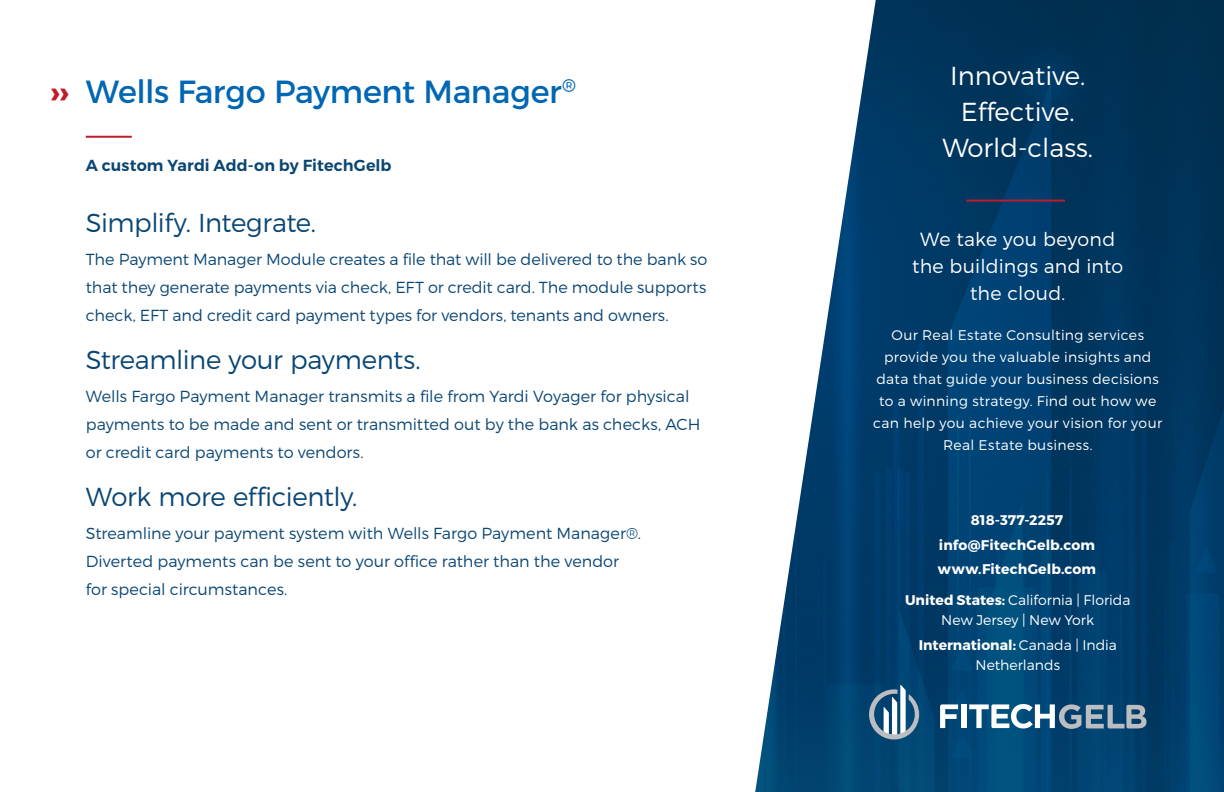
<style>
.page{position:relative;width:1224px;height:792px;background:#fff}
.page>*{position:absolute;margin:0;border:0;box-sizing:border-box;transform-origin:0 0}
.Headers{font:32px "Montserrat";letter-spacing:-.01em;color:#0166b3}
.t1{font:700 32px "Montserrat";color:#be1d2c}
.Subhead{font:300 26px "Montserrat";letter-spacing:-.015em;color:#0a4674}
.t2{font:300 26px/36px "Montserrat";color:#fff;text-align:center}
.t3{font:300 19px/27px "Montserrat";letter-spacing:.01em;color:#fff;text-align:center}
.Body{font:300 16px/28px "Montserrat";color:#0a4674}
.Body-2{font:600 16px "Montserrat";letter-spacing:.005em;color:#0a4674}
.t4{font:300 14px/22px "Montserrat";letter-spacing:.025em;color:#fff;text-align:center}
.t5{font:300 14px/20px "Montserrat";color:#fff;text-align:center}
.t6{font:700 14px/24.6px "Montserrat";letter-spacing:.01em;color:#fff;text-align:center}
.s1{font-weight:700}
</style>
<div class="page">
<img style="left:755px;top:0;width:469px;height:792px">
<hr style="left:967px;top:200px;width:98px;height:2px;background:#be1d2c">
<svg style="left:940px;top:704px;width:18px;height:24px"></svg>
<div style="left:961px;top:704px;width:5px;height:24px;background:#fff"></div>
<svg style="left:969px;top:704px;width:177px;height:25px"></svg>
<svg style="left:869px;top:685px;width:50px;height:55px"></svg>
<hr style="left:86px;top:136px;width:46px;height:2px;background:#be1d2c">
<p class="t1" style="left:50px;top:72px;width:20px">››</p>
<p class="Headers" style="left:86px;top:72px;width:492px">Wells Fargo Payment Manager<sup>®</sup></p>
<p class="Body-2" style="left:86px;top:156px;width:307px">A custom Yardi Add-on by FitechGelb</p>
<p class="Subhead" style="left:86px;top:207px;width:232px">Simplify. Integrate.</p>
<p class="Body" style="left:86px;top:245px;width:623px;text-align:justify">The Payment Manager Module creates a file that will be delivered to the bank so that they generate payments via check, EFT or credit card. The module supports check, EFT and credit card payment types for vendors, tenants and owners.</p>
<p class="Subhead" style="left:86px;top:344px;width:337px">Streamline your payments.</p>
<p class="Body" style="left:86px;top:382px;width:616px">Wells Fargo Payment Manager transmits a file from Yardi Voyager for physical payments to be made and sent or transmitted out by the bank as checks, ACH or credit card payments to vendors.</p>
<p class="Subhead" style="left:86px;top:481px;width:273px">Work more efficiently.</p>
<p class="Body" style="left:86px;top:519px;width:557px">Streamline your payment system with Wells Fargo Payment Manager®.<br>Diverted payments can be sent to your office rather than the vendor for special circumstances.</p>
<h2 class="t2" style="left:942px;top:57px;width:152px">Innovative.<br>Effective.<br>World-class.</h2>
<p class="t3" style="left:912px;top:225px;width:213px">We take you beyond the buildings and into the cloud.</p>
<p class="t4" style="left:873px;top:324px;width:290px">Our Real Estate Consulting services provide you the valuable insights and data that guide your business decisions to a winning strategy. Find out how we can help you achieve your vision for your Real Estate business.</p>
<p class="t6" style="left:938px;top:508px;width:160px">818-377-2257 info@FitechGelb.com www.FitechGelb.com</p>
<p class="t5" style="left:905px;top:590px;width:227px"><span class="s1">United States:</span> California | Florida<br>New Jersey | New York</p>
<p class="t5" style="left:919px;top:634px;width:200px"><span class="s1">International:</span> Canada | India<br>Netherlands</p>
</div>
